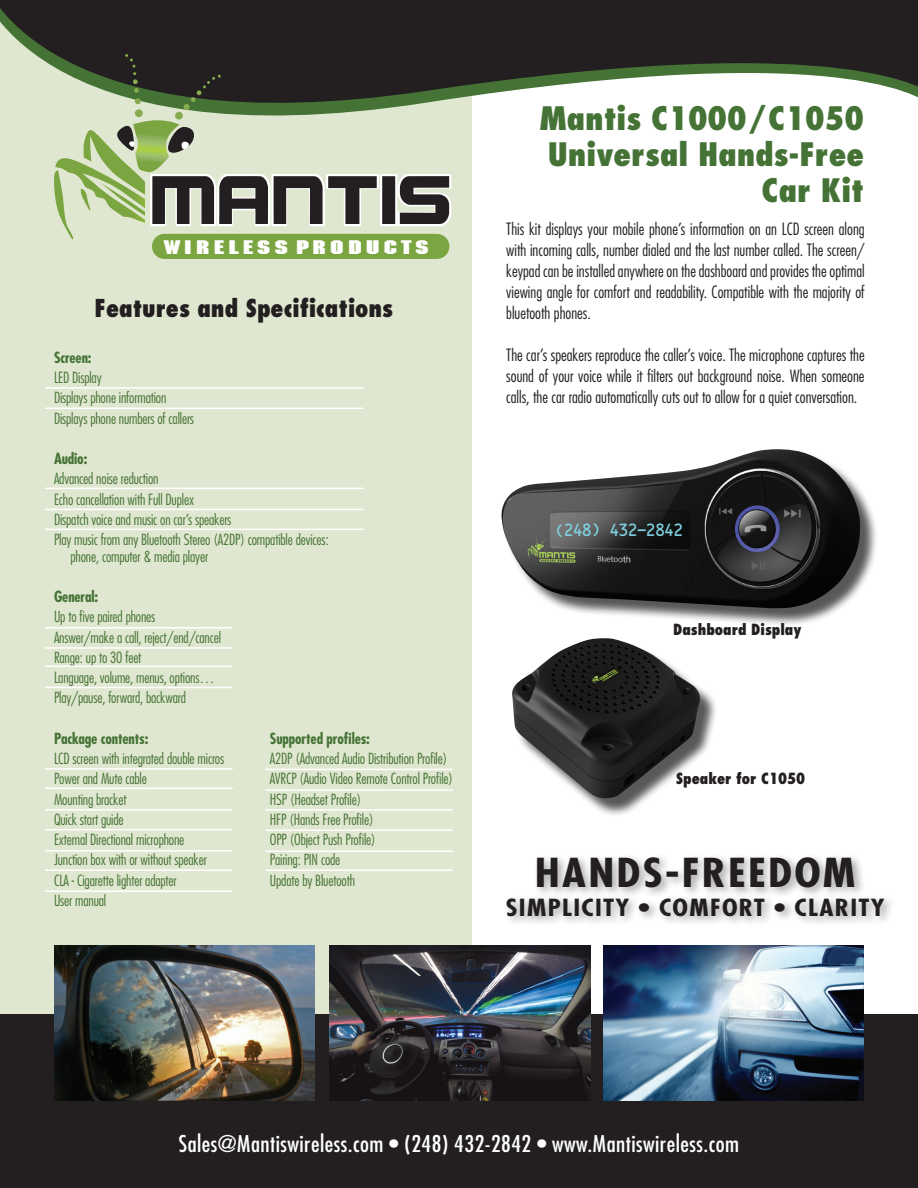
<style>
.page{position:relative;width:918px;height:1188px;background:#fff}
.page>*{position:absolute;margin:0;border:0;box-sizing:border-box;transform-origin:0 0}
.t1{font:700 condensed 38.85px "Futura";letter-spacing:.05em;color:#231f20;scale:1.17 1}
.t2{font:800 condensed 31.5px "Futura";color:#457336}
.t3{font:800 condensed 24px "Futura";color:#231f20}
.t4{font:700 condensed 22.95px "Futura";letter-spacing:.05em;color:#231f20;scale:1.17 1}
.t5{font:condensed 22.5px "Futura";letter-spacing:.02em;color:#fff;scale:1.05 1}
.t6{font:700 19.2px "Machine";letter-spacing:.125em;color:#fff;scale:1.54 1}
.t7{font:16.95px "OCRB";color:#7fd1e0;scale:.95 1}
.t8{font:300 condensed 16.5px/21px "Futura";color:#231f20;text-align:justify}
.t9{font:300 condensed 15px/16.5px "Futura";letter-spacing:-.01em;color:#457336}
.t10{font:700 condensed 15px "Futura";letter-spacing:-.01em;color:#457336}
.t11{font:800 condensed 15px "Futura";color:#231f20}
</style>
<div class="page">
<div style="left:0;top:0;width:471px;height:1124px;background:#e0e7d0"></div>
<div style="left:0;top:1014px;width:918px;height:174px;background:#231f20"></div>
<div style="left:504px;top:451px;width:374px;height:176px;background:#231f20;opacity:.75"></div>
<img style="left:501px;top:449px;width:360px;height:159px">
<svg style="left:0;top:0;width:918px;height:147px;fill:#231f20"></svg>
<div style="left:514px;top:640px;width:204px;height:176px;background:#231f20;opacity:.75"></div>
<img style="left:512px;top:638px;width:188px;height:160px">
<svg style="left:54px;top:54px;width:399px;height:188px"></svg>
<div style="left:152px;top:234px;width:297px;height:25px;background:#7ba540;border-radius:13px"></div>
<hr style="left:45px;top:387px;width:318px;height:2px;background:#fff">
<hr style="left:45px;top:408px;width:318px;height:1px;background:#fff">
<hr style="left:45px;top:509px;width:318px;height:1px;background:#fff">
<hr style="left:45px;top:529px;width:318px;height:1px;background:#fff">
<hr style="left:45px;top:488px;width:318px;height:1px;background:#fff">
<hr style="left:45px;top:666px;width:188px;height:1px;background:#fff">
<hr style="left:45px;top:647px;width:188px;height:2px;background:#fff">
<hr style="left:45px;top:627px;width:188px;height:2px;background:#fff">
<hr style="left:45px;top:687px;width:188px;height:1px;background:#fff">
<hr style="left:45px;top:768px;width:188px;height:2px;background:#fff">
<hr style="left:45px;top:788px;width:188px;height:1px;background:#fff">
<hr style="left:45px;top:809px;width:188px;height:2px;background:#fff">
<hr style="left:45px;top:829px;width:188px;height:1px;background:#fff">
<hr style="left:45px;top:850px;width:188px;height:2px;background:#fff">
<hr style="left:45px;top:869px;width:188px;height:2px;background:#fff">
<hr style="left:45px;top:891px;width:188px;height:1px;background:#fff">
<hr style="left:265px;top:769px;width:188px;height:1px;background:#fff">
<hr style="left:265px;top:789px;width:188px;height:2px;background:#fff">
<hr style="left:265px;top:809px;width:188px;height:2px;background:#fff">
<hr style="left:265px;top:829px;width:188px;height:2px;background:#fff">
<hr style="left:265px;top:850px;width:188px;height:2px;background:#fff">
<hr style="left:265px;top:869px;width:188px;height:2px;background:#fff">
<img style="left:604px;top:945px;width:260px;height:156px">
<img style="left:330px;top:945px;width:260px;height:156px">
<img style="left:54px;top:945px;width:260px;height:156px">
<div style="left:502px;top:853px;width:393px;height:74px;background:#231f20;opacity:.4"></div>
<p class="t6" style="left:164px;top:236px;width:174px">WIRELESS PRODUCTS</p>
<p class="t3" style="left:95px;top:293px;width:300px">Features and Specifications</p>
<p class="t10" style="left:54px;top:348px;width:39px">Screen:</p>
<p class="t9" style="left:54px;top:369px;width:49px">LED Display</p>
<p class="t9" style="left:54px;top:390px;width:114px">Displays phone information</p>
<p class="t9" style="left:54px;top:410px;width:142px">Displays phone numbers of callers</p>
<p class="t10" style="left:54px;top:449px;width:35px">Audio:</p>
<p class="t9" style="left:54px;top:471px;width:106px">Advanced noise reduction</p>
<p class="t9" style="left:54px;top:491px;width:142px">Echo cancellation with Full Duplex</p>
<p class="t9" style="left:54px;top:511px;width:179px">Dispatch voice and music on car’s speakers</p>
<p class="t9" style="left:70px;top:531px;width:260px;text-indent:-16px">Play music from any Bluetooth Stereo (A2DP) compatible devices: phone, computer &amp; media player</p>
<p class="t10" style="left:54px;top:587px;width:46px">General:</p>
<p class="t9" style="left:54px;top:609px;width:103px">Up to five paired phones</p>
<p class="t9" style="left:54px;top:629px;width:169px">Answer/make a call, reject/end/cancel</p>
<p class="t9" style="left:54px;top:649px;width:89px">Range: up to 30 feet</p>
<p class="t9" style="left:54px;top:669px;width:162px">Language, volume, menus, options…</p>
<p class="t9" style="left:54px;top:690px;width:134px">Play/pause, forward, backward</p>
<p class="t10" style="left:54px;top:729px;width:96px">Package contents:</p>
<p class="t9" style="left:54px;top:750px;width:172px">LCD screen with integrated double micros</p>
<p class="t9" style="left:54px;top:771px;width:94px">Power and Mute cable</p>
<p class="t9" style="left:54px;top:791px;width:74px">Mounting bracket</p>
<p class="t9" style="left:54px;top:811px;width:71px">Quick start guide</p>
<p class="t9" style="left:54px;top:831px;width:132px">External Directional microphone</p>
<p class="t9" style="left:54px;top:852px;width:154px">Junction box with or without speaker</p>
<p class="t9" style="left:54px;top:872px;width:124px">CLA - Cigarette lighter adapter</p>
<p class="t9" style="left:54px;top:892px;width:54px">User manual</p>
<p class="t10" style="left:270px;top:729px;width:102px">Supported profiles:</p>
<p class="t9" style="left:270px;top:750px;width:179px">A2DP (Advanced Audio Distribution Profile)</p>
<p class="t9" style="left:270px;top:771px;width:185px">AVRCP (Audio Video Remote Control Profile)</p>
<p class="t9" style="left:270px;top:791px;width:93px">HSP (Headset Profile)</p>
<p class="t9" style="left:270px;top:811px;width:105px">HFP (Hands Free Profile)</p>
<p class="t9" style="left:270px;top:831px;width:107px">OPP (Object Push Profile)</p>
<p class="t9" style="left:270px;top:852px;width:72px">Pairing: PIN code</p>
<p class="t9" style="left:270px;top:872px;width:87px">Update by Bluetooth</p>
<p class="t2" style="left:540px;top:98px;width:326px">Mantis C1000/C1050</p>
<p class="t2" style="left:548px;top:134px;width:318px">Universal Hands-Free</p>
<p class="t2" style="left:762px;top:170px;width:104px">Car Kit</p>
<p class="t8" style="left:506px;top:218px;width:360px">This kit displays your mobile phone’s information on an LCD screen along with incoming calls, number dialed and the last number called. The screen/ keypad can be installed anywhere on the dashboard and provides the optimal viewing angle for comfort and readability. Compatible with the majority of bluetooth phones.</p>
<p class="t8" style="left:506px;top:344px;width:360px">The car’s speakers reproduce the caller’s voice. The microphone captures the sound of your voice while it filters out background noise. When someone calls, the car radio automatically cuts out to allow for a quiet conversation.</p>
<p class="t7" style="left:554px;top:522px;width:139px;rotate:-1deg">(248) 432-2842</p>
<p class="t11" style="left:673px;top:620px;width:130px">Dashboard Display</p>
<p class="t11" style="left:676px;top:769px;width:131px">Speaker for C1050</p>
<p class="t1" style="left:535px;top:849px;width:276px">HANDS-FREEDOM</p>
<p class="t4" style="left:506px;top:893px;width:325px">SIMPLICITY • COMFORT • CLARITY</p>
<p class="t5" style="left:179px;top:1130px;width:535px">Sales@Mantiswireless.com • (248) 432-2842 • www.Mantiswireless.com</p>
</div>
